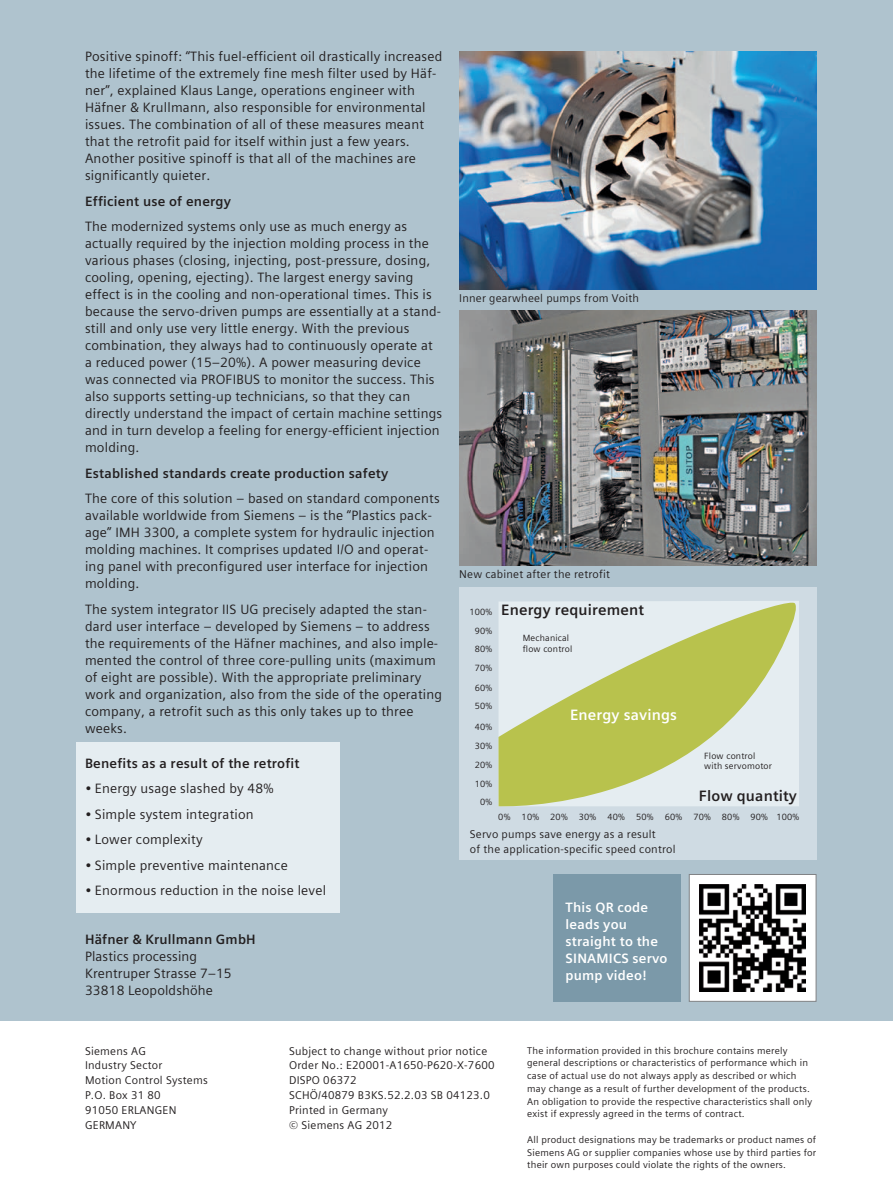
<style>
.page{position:relative;width:893px;height:1191px;background:#fff}
.page>*{position:absolute;margin:0;border:0;box-sizing:border-box;transform-origin:0 0}
.t1{font:700 15px "Siemens Sans Global";letter-spacing:.01em;color:#231f20}
.t2{font:700 15px "Siemens Sans Global";letter-spacing:.01em;color:#fff}
.t3{font:13.5px/17px "Siemens Sans Global";letter-spacing:.015em;color:#231f20}
.t4{font:700 13.5px "Siemens Sans Global";letter-spacing:.015em;color:#231f20}
.t5{font:700 13.5px/17px "Siemens Sans Global";letter-spacing:.015em;color:#fff}
.t6{font:11.25px/14.9px "Siemens Sans Global";letter-spacing:.02em;color:#231f20}
.t7{font:9.75px/12.8px "Siemens Sans Global";letter-spacing:.02em;color:#231f20}
.t8{font:9px/19.2px "Siemens Sans Global";letter-spacing:.02em;color:#231f20}
</style>
<div class="page">
<div style="left:0;top:0;width:893px;height:1020px;background:#afc3ce"></div>
<img style="left:459px;top:51px;width:357px;height:238px">
<img style="left:459px;top:310px;width:357px;height:256px">
<div style="left:459px;top:587px;width:357px;height:272px;background:#cfdbe3"></div>
<svg style="left:498px;top:601px;width:300px;height:206px;background:#cfd8a4"></svg>
<div style="left:77px;top:742px;width:263px;height:170px;background:#e5edf1"></div>
<div style="left:553px;top:874px;width:127px;height:127px;background:#7b99a9"></div>
<div style="left:689px;top:874px;width:127px;height:127px;background:#fff;border:1px solid #808285"></div>
<img style="left:699px;top:884px;width:107px;height:107px">
<p class="t3" style="left:85px;top:48px;width:359px">Positive spinoff: “This fuel-efficient oil drastically increased the lifetime of the extremely fine mesh filter used by Häf&shy;ner”, explained Klaus Lange, operations engineer with Häfner &amp; Krullmann, also responsible for environmental issues. The combination of all of these measures meant that the retrofit paid for itself within just a few years.<br>Another positive spinoff is that all of the machines are significantly quieter.</p>
<p class="t4" style="left:85px;top:190px;width:148px">Efficient use of energy</p>
<p class="t3" style="left:85px;top:218px;width:359px">The modernized systems only use as much energy as actually required by the injection molding process in the various phases (closing, injecting, post-pressure, dosing, cooling, opening, ejecting). The largest energy saving effect is in the cooling and non-operational times. This is because the servo-driven pumps are essentially at a stand&shy;still and only use very little energy. With the previous combination, they always had to continuously operate at a reduced power (15–20%). A power measuring device was connected via PROFIBUS to monitor the success. This also supports setting-up technicians, so that they can directly understand the impact of certain machine settings and in turn develop a feeling for energy-efficient injection molding.</p>
<p class="t4" style="left:85px;top:463px;width:305px">Established standards create production safety</p>
<p class="t3" style="left:85px;top:490px;width:356px">The core of this solution – based on standard components available worldwide from Siemens – is the “Plastics pack&shy;age” IMH 3300, a complete system for hydraulic injection molding machines. It comprises updated I/O and operat&shy;ing panel with preconfigured user interface for injection molding.</p>
<p class="t3" style="left:85px;top:601px;width:359px">The system integrator IIS UG precisely adapted the stan&shy;dard user interface – developed by Siemens – to address the requirements of the Häfner machines, and also imple&shy;mented the control of three core-pulling units (maximum of eight are possible). With the appropriate preliminary work and organization, also from the side of the operating company, a retrofit such as this only takes up to three weeks.</p>
<p class="t4" style="left:85px;top:752px;width:216px">Benefits as a result of the retrofit</p>
<p class="t3" style="left:85px;top:780px;width:190px">• Energy usage slashed by 48%</p>
<p class="t3" style="left:85px;top:805px;width:170px">• Simple system integration</p>
<p class="t3" style="left:85px;top:831px;width:119px">• Lower complexity</p>
<p class="t3" style="left:85px;top:856px;width:204px">• Simple preventive maintenance</p>
<p class="t3" style="left:85px;top:882px;width:243px">• Enormous reduction in the noise level</p>
<p class="t4" style="left:85px;top:929px;width:172px">Häfner &amp; Krullmann GmbH</p>
<p class="t3" style="left:85px;top:948px;width:148px">Plastics processing<br>Krentruper Strasse 7–15<br>33818 Leopoldshöhe</p>
<p class="t6" style="left:459px;top:290px;width:181px">Inner gearwheel pumps from Voith</p>
<p class="t6" style="left:459px;top:567px;width:152px">New cabinet after the retrofit</p>
<p class="t1" style="left:501px;top:598px;width:144px">Energy requirement</p>
<p class="t8" style="left:469px;top:602px;width:24px;text-align:center">100%<br>90%</p>
<p class="t8" style="left:475px;top:639px;width:19px;text-align:justify">80% 70% 60% 50%</p>
<p class="t8" style="left:475px;top:717px;width:19px;text-align:justify">40% 30% 20%</p>
<p class="t8" style="left:475px;top:774px;width:19px;line-height:18.8px;text-align:center">10%<br>0%</p>
<p class="t8" style="left:523px;top:632px;width:51px;line-height:10.8px">Mechanical flow control</p>
<p class="t2" style="left:570px;top:703px;width:109px">Energy savings</p>
<p class="t8" style="left:704px;top:750px;width:69px;line-height:10.8px">Flow control with servomotor</p>
<p class="t1" style="left:699px;top:784px;width:100px">Flow quantity</p>
<p class="t8" style="left:498px;top:807px;width:303px">0% 10% 20% 30% 40% 50% 60% 70% 80% 90% 100%</p>
<p class="t6" style="left:470px;top:826px;width:207px">Servo pumps save energy as a result<br>of the application-specific speed control</p>
<p class="t5" style="left:566px;top:899px;width:104px">This QR code leads you straight to the<br>SINAMICS servo pump video!</p>
<p class="t6" style="left:85px;top:1043px;width:124px">Siemens AG<br>Industry Sector<br>Motion Control Systems<br>P.O. Box 31 80<br>91050 ERLANGEN<br>GERMANY</p>
<p class="t6" style="left:289px;top:1043px;width:207px">Subject to change without prior notice<br>Order No.: E20001-A1650-P620-X-7600<br>DISPO 06372<br>SCHÖ/40879 B3KS.52.2.03 SB 04123.0<br>Printed in Germany<br>© Siemens AG 2012</p>
<p class="t7" style="left:527px;top:1043px;width:286px">The information provided in this brochure contains merely general descriptions or characteristics of performance which in case of actual use do not always apply as described or which may change as a result of further development of the products.<br>An obligation to provide the respective characteristics shall only exist if expressly agreed in the terms of contract.</p>
<p class="t7" style="left:527px;top:1133px;width:291px;text-align:justify">All product designations may be trademarks or product names of Siemens AG or supplier companies whose use by third parties for their own purposes could violate the rights of the owners.</p>
</div>
